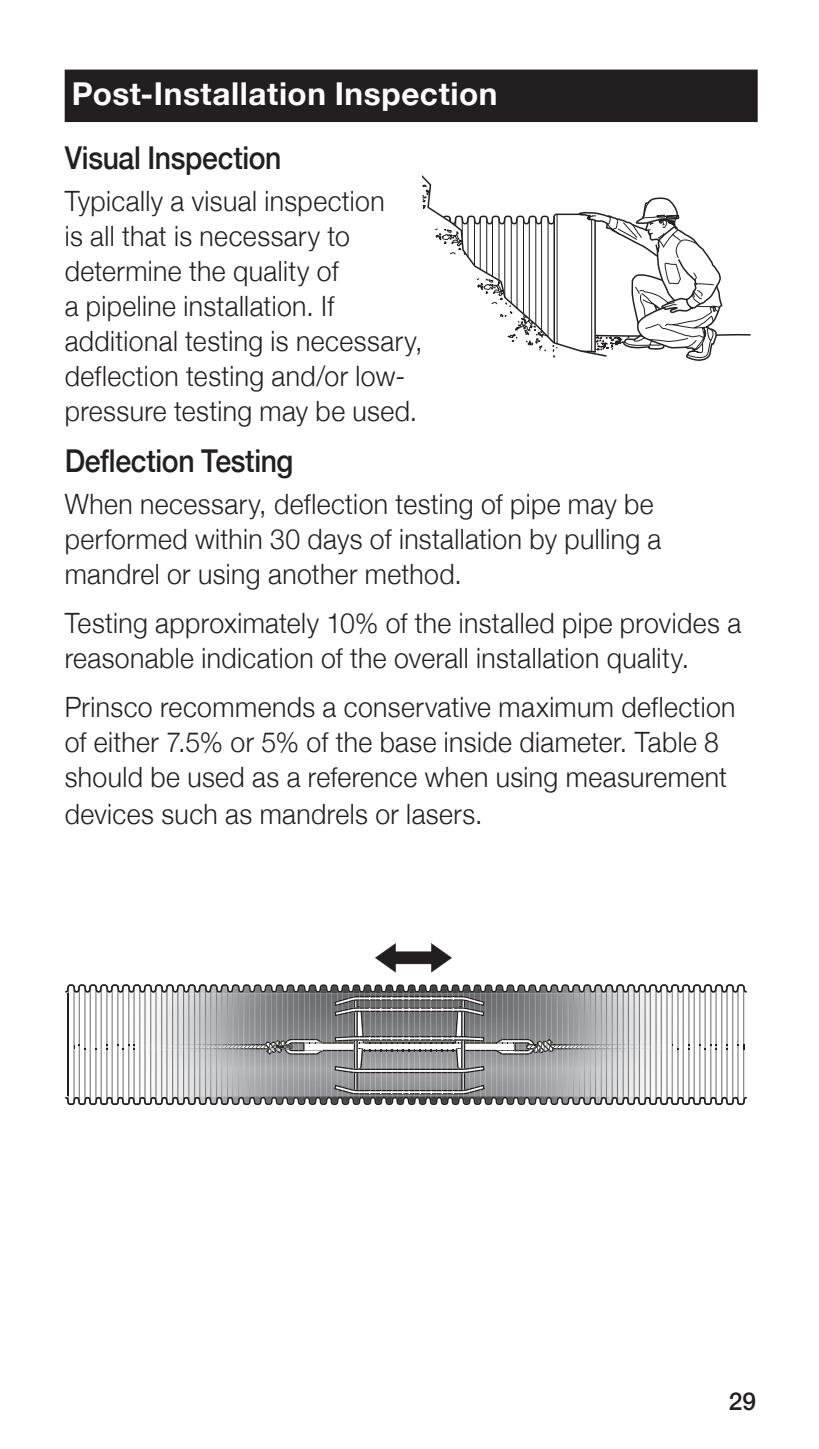
<style>
.page{position:relative;width:819px;height:1449px;background:#fff}
.page>*{position:absolute;margin:0;border:0;box-sizing:border-box;transform-origin:0 0}
.t1{font:500 31.5px "Helvetica Neue";letter-spacing:-.01em;color:#231f20;scale:.9 1}
.t2{font:700 31.5px "Helvetica Neue";letter-spacing:.02em;color:#fff}
.t3{font:300 28px/35px "Helvetica Neue";letter-spacing:.015em;color:#231f20;scale:.95 1}
.t4{font:500 24.5px "Helvetica Neue";color:#231f20}
</style>
<div class="page">
<div style="left:65px;top:70px;width:693px;height:52px;background:#231f20"></div>
<svg style="left:423px;top:176px;width:328px;height:185px"></svg>
<svg style="left:65px;top:984px;width:682px;height:121px"></svg>
<svg style="left:375px;top:943px;width:77px;height:29px"></svg>
<img style="left:271px;top:1045px;width:52px;height:8px">
<p class="t2" style="left:72px;top:69px;width:427px">Post-Installation Inspection</p>
<p class="t1" style="left:65px;top:133px;width:242px">Visual Inspection</p>
<p class="t3" style="left:65px;top:182px;width:378px">Typically a visual inspection<br>is all that is necessary to determine the quality of<br>a pipeline installation. If additional testing is necessary, deflection testing and/or low&shy;pressure testing may be used.</p>
<p class="t1" style="left:65px;top:436px;width:256px">Deflection Testing</p>
<p class="t3" style="left:65px;top:485px;width:630px">When necessary, deflection testing of pipe may be performed within 30 days of installation by pulling a mandrel or using another method.</p>
<p class="t3" style="left:65px;top:604px;width:714px">Testing approximately 10% of the installed pipe provides a reasonable indication of the overall installation quality.</p>
<p class="t3" style="left:65px;top:687px;width:708px">Prinsco recommends a conservative maximum deflection of either 7.5% or 5% of the base inside diameter. Table 8 should be used as a reference when using measurement devices such as mandrels or lasers.</p>
<p class="t4" style="left:729px;top:1381px;width:29px">29</p>
</div>
